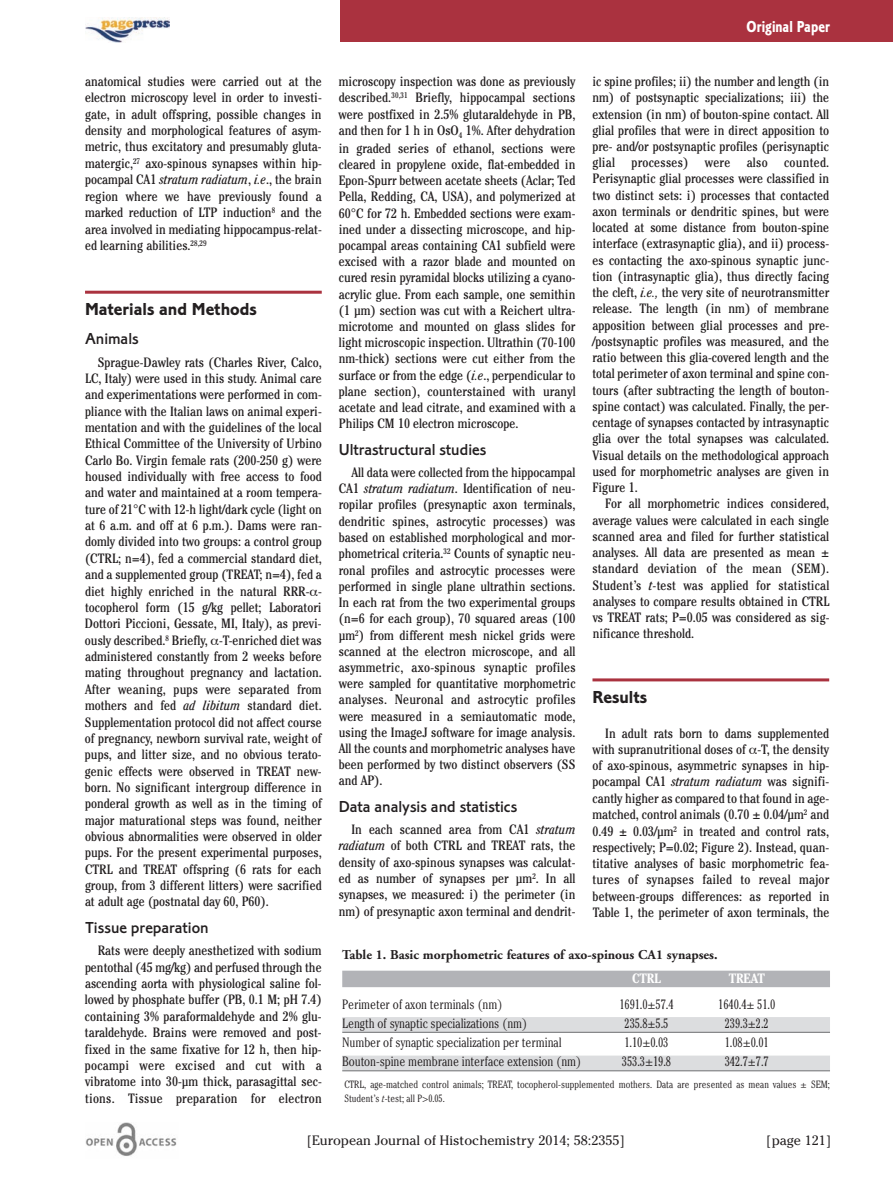
<style>
.page{position:relative;width:893px;height:1191px;background:#fff}
.page>*{position:absolute;margin:0;border:0;box-sizing:border-box;transform-origin:0 0}
.t1{font:18px "Corinthian Bold Plain";color:#231f20}
.t2{font:16.5px "Corinthian Medium Plain";color:#231f20}
.t3{font:16.5px "Corinthian Bold Condensed Plain";color:#fff}
.t4{font:condensed 13.5px/16.2px "Cheltenham";color:#231f20;text-align:justify}
.t5{font:300 condensed 13.5px "Cheltenham";letter-spacing:-.01em;color:#231f20}
.t6{font:700 13.5px "Adobe Garamond";color:#231f20}
.t7{font:13.5px "Cheltenham";color:#231f20}
.t8{font:700 condensed 13.5px "Cheltenham";letter-spacing:-.01em;color:#fff}
.t9{font:300 condensed 10.5px/13.5px "Cheltenham";color:#231f20}
.s1{font-style:italic}
</style>
<div class="page">
<div style="left:340px;top:0;width:553px;height:42px;background:#aa323f"></div>
<hr style="left:85px;top:291px;width:237px;height:3px;background:#aa323f">
<hr style="left:592px;top:678px;width:237px;height:3px;background:#aa323f">
<img style="left:86px;top:1123px;width:91px;height:33px">
<img style="left:85px;top:17px;width:84px;height:26px">
<div style="left:342px;top:970px;width:488px;height:17px;background:#b2b3b7"></div>
<div style="left:342px;top:1017px;width:488px;height:15px;background:#dcdddf"></div>
<hr style="left:342px;top:1032px;width:488px;height:1px;background:#6c6d70">
<div style="left:342px;top:1055px;width:488px;height:15px;background:#dcdddf"></div>
<hr style="left:342px;top:1070px;width:488px;height:1px;background:#6c6d70">
<p class="t3" style="left:747px;top:21px;width:85px">Original Paper</p>
<p class="t4" style="left:85px;top:74px;width:238px">anatomical studies were carried out at the electron microscopy level in order to investi&shy;gate, in adult offspring, possible changes in density and morphological features of asym&shy;metric, thus excitatory and presumably gluta&shy;matergic,<sup>27</sup> axo-spinous synapses within hip&shy;pocampal CA1 <span class="s1">stratum radiatum</span>, <span class="s1">i.e</span>., the brain region where we have previously found a marked reduction of LTP induction<sup>8</sup> and the area involved in mediating hippocampus-relat&shy;ed learning abilities.<sup>28,29</sup></p>
<h1 class="t1" style="left:85px;top:303px;width:173px">Materials and Methods</h1>
<p class="t2" style="left:85px;top:333px;width:55px">Animals</p>
<p class="t4" style="left:85px;top:355px;width:238px;text-indent:13px">Sprague-Dawley rats (Charles River, Calco, LC, Italy) were used in this study. Animal care and experimentations were performed in com&shy;pliance with the Italian laws on animal experi&shy;mentation and with the guidelines of the local Ethical Committee of the University of Urbino Carlo Bo. Virgin female rats (200-250 g) were housed individually with free access to food and water and maintained at a room tempera&shy;ture of 21°C with 12-h light/dark cycle (light on at 6 a.m. and off at 6 p.m.). Dams were ran&shy;domly divided into two groups: a control group (CTRL; n=4), fed a commercial standard diet, and a supplemented group (TREAT; n=4), fed a diet highly enriched in the natural RRR- - tocopherol form (15 g/kg pellet; Laboratori Dottori Piccioni, Gessate, MI, Italy), as previ&shy;ously described.<sup>8</sup> Briefly, -T-enriched diet was administered constantly from 2 weeks before mating throughout pregnancy and lactation.<br>After weaning, pups were separated from mothers and fed <span class="s1">ad libitum</span> standard diet.<br>Supplementation protocol did not affect course of pregnancy, newborn survival rate, weight of pups, and litter size, and no obvious terato&shy;genic effects were observed in TREAT new&shy;born. No significant intergroup difference in ponderal growth as well as in the timing of major maturational steps was found, neither obvious abnormalities were observed in older pups. For the present experimental purposes, CTRL and TREAT offspring (6 rats for each group, from 3 different litters) were sacrified at adult age (postnatal day 60, P60).</p>
<p class="t2" style="left:85px;top:922px;width:125px">Tissue preparation</p>
<p class="t4" style="left:85px;top:944px;width:238px;text-indent:13px">Rats were deeply anesthetized with sodium pentothal (45 mg/kg) and perfused through the ascending aorta with physiological saline fol&shy;lowed by phosphate buffer (PB, 0.1 M; pH 7.4) containing 3% paraformaldehyde and 2% glu&shy;taraldehyde. Brains were removed and post&shy;fixed in the same fixative for 12 h, then hip&shy;pocampi were excised and cut with a vibratome into 30-µm thick, parasagittal sec&shy;tions. Tissue preparation for electron</p>
<p class="t4" style="left:339px;top:74px;width:238px">microscopy inspection was done as previously described.<sup>30,31</sup> Briefly, hippocampal sections were postfixed in 2.5% glutaraldehyde in PB, and then for 1 h in OsO<sub>4</sub> 1%. After dehydration</p>
<p class="t4" style="left:339px;top:141px;width:238px">in graded series of ethanol, sections were cleared in propylene oxide, flat-embedded in Epon-Spurr between acetate sheets (Aclar; Ted Pella, Redding, CA, USA), and polymerized at 60°C for 72 h. Embedded sections were exam&shy;ined under a dissecting microscope, and hip&shy;pocampal areas containing CA1 subfield were excised with a razor blade and mounted on cured resin pyramidal blocks utilizing a cyano&shy;acrylic glue. From each sample, one semithin (1 µm) section was cut with a Reichert ultra&shy;microtome and mounted on glass slides for light microscopic inspection. Ultrathin (70-100 nm-thick) sections were cut either from the surface or from the edge (<span class="s1">i.e</span>., perpendicular to plane section), counterstained with uranyl acetate and lead citrate, and examined with a Philips CM 10 electron microscope.</p>
<p class="t2" style="left:339px;top:444px;width:149px">Ultrastructural studies</p>
<p class="t4" style="left:339px;top:465px;width:239px;text-indent:13px">All data were collected from the hippocampal CA1 <span class="s1">stratum radiatum</span>. Identification of neu&shy;ropilar profiles (presynaptic axon terminals, dendritic spines, astrocytic processes) was based on established morphological and mor&shy;phometrical criteria.<sup>32</sup> Counts of synaptic neu&shy;ronal profiles and astrocytic processes were performed in single plane ultrathin sections.<br>In each rat from the two experimental groups (n=6 for each group), 70 squared areas (100 µm<sup>2</sup>) from different mesh nickel grids were scanned at the electron microscope, and all asymmetric, axo-spinous synaptic profiles were sampled for quantitative morphometric analyses. Neuronal and astrocytic profiles were measured in a semiautomatic mode, using the ImageJ software for image analysis.<br>All the counts and morphometric analyses have been performed by two distinct observers (SS and AP).</p>
<p class="t2" style="left:339px;top:801px;width:180px">Data analysis and statistics</p>
<p class="t4" style="left:339px;top:822px;width:238px;text-indent:13px">In each scanned area from CA1 <span class="s1">stratum radiatum</span> of both CTRL and TREAT rats, the density of axo-spinous synapses was calculat&shy;ed as number of synapses per µm<sup>2</sup>. In all synapses, we measured: i) the perimeter (in nm) of presynaptic axon terminal and dendrit-</p>
<p class="t4" style="left:592px;top:75px;width:238px">ic spine profiles; ii) the number and length (in nm) of postsynaptic specializations; iii) the extension (in nm) of bouton-spine contact. All glial profiles that were in direct apposition to pre- and/or postsynaptic profiles (perisynaptic glial processes) were also counted.<br>Perisynaptic glial processes were classified in two distinct sets: i) processes that contacted axon terminals or dendritic spines, but were located at some distance from bouton-spine interface (extrasynaptic glia), and ii) process&shy;es contacting the axo-spinous synaptic junc&shy;tion (intrasynaptic glia), thus directly facing the cleft, <span class="s1">i.e.,</span> the very site of neurotransmitter release. The length (in nm) of membrane apposition between glial processes and pre-/postsynaptic profiles was measured, and the ratio between this glia-covered length and the total perimeter of axon terminal and spine con&shy;tours (after subtracting the length of bouton&shy;spine contact) was calculated. Finally, the per&shy;centage of synapses contacted by intrasynaptic glia over the total synapses was calculated.<br>Visual details on the methodological approach used for morphometric analyses are given in Figure 1.</p>
<p class="t4" style="left:592px;top:497px;width:238px;text-indent:13px">For all morphometric indices considered, average values were calculated in each single scanned area and filed for further statistical analyses. All data are presented as mean ± standard deviation of the mean (SEM).<br>Student’s <span class="s1">t-</span>test was applied for statistical analyses to compare results obtained in CTRL vs TREAT rats; P=0.05 was considered as sig&shy;nificance threshold.</p>
<h1 class="t1" style="left:592px;top:690px;width:56px">Results</h1>
<p class="t4" style="left:592px;top:726px;width:239px;text-indent:13px">In adult rats born to dams supplemented with supranutritional doses of -T, the density of axo-spinous, asymmetric synapses in hip&shy;pocampal CA1 <span class="s1">stratum radiatum</span> was signifi&shy;cantly higher as compared to that found in age&shy;matched, control animals (0.70 ± 0.04/µm<sup>2</sup> and 0.49 ± 0.03/µm<sup>2</sup> in treated and control rats, respectively; P=0.02; Figure 2). Instead, quan&shy;titative analyses of basic morphometric fea&shy;tures of synapses failed to reveal major between-groups differences: as reported in Table 1, the perimeter of axon terminals, the</p>
<p class="t6" style="left:342px;top:949px;width:377px">Table 1. Basic morphometric features of axo-spinous CA1 synapses.</p>
<p class="t8" style="left:632px;top:973px;width:30px">CTRL</p>
<p class="t8" style="left:729px;top:973px;width:38px">TREAT</p>
<p class="t5" style="left:342px;top:999px;width:162px">Perimeter of axon terminals (nm)</p>
<p class="t5" style="left:619px;top:999px;width:56px">1691.0±57.4</p>
<p class="t5" style="left:718px;top:999px;width:59px">1640.4± 51.0</p>
<p class="t5" style="left:342px;top:1018px;width:187px">Length of synaptic specializations (nm)</p>
<p class="t5" style="left:624px;top:1018px;width:45px">235.8±5.5</p>
<p class="t5" style="left:725px;top:1018px;width:45px">239.3±2.2</p>
<p class="t5" style="left:342px;top:1037px;width:221px">Number of synaptic specialization per terminal</p>
<p class="t5" style="left:624px;top:1037px;width:45px">1.10±0.03</p>
<p class="t5" style="left:725px;top:1037px;width:45px">1.08±0.01</p>
<p class="t5" style="left:342px;top:1056px;width:241px">Bouton-spine membrane interface extension (nm)</p>
<p class="t5" style="left:622px;top:1056px;width:51px">353.3±19.8</p>
<p class="t5" style="left:725px;top:1056px;width:45px">342.7±7.7</p>
<p class="t9" style="left:344px;top:1079px;width:487px">CTRL, age-matched control animals; TREAT, tocopherol-supplemented mothers. Data are presented as mean values ± SEM;<br>Student’s <span class="s1">t</span>-test; all P&gt;0.05.</p>
<p class="t7" style="left:307px;top:1132px;width:320px">[European Journal of Histochemistry 2014; 58:2355]</p>
<p class="t7" style="left:766px;top:1132px;width:66px">[page 121]</p>
</div>
